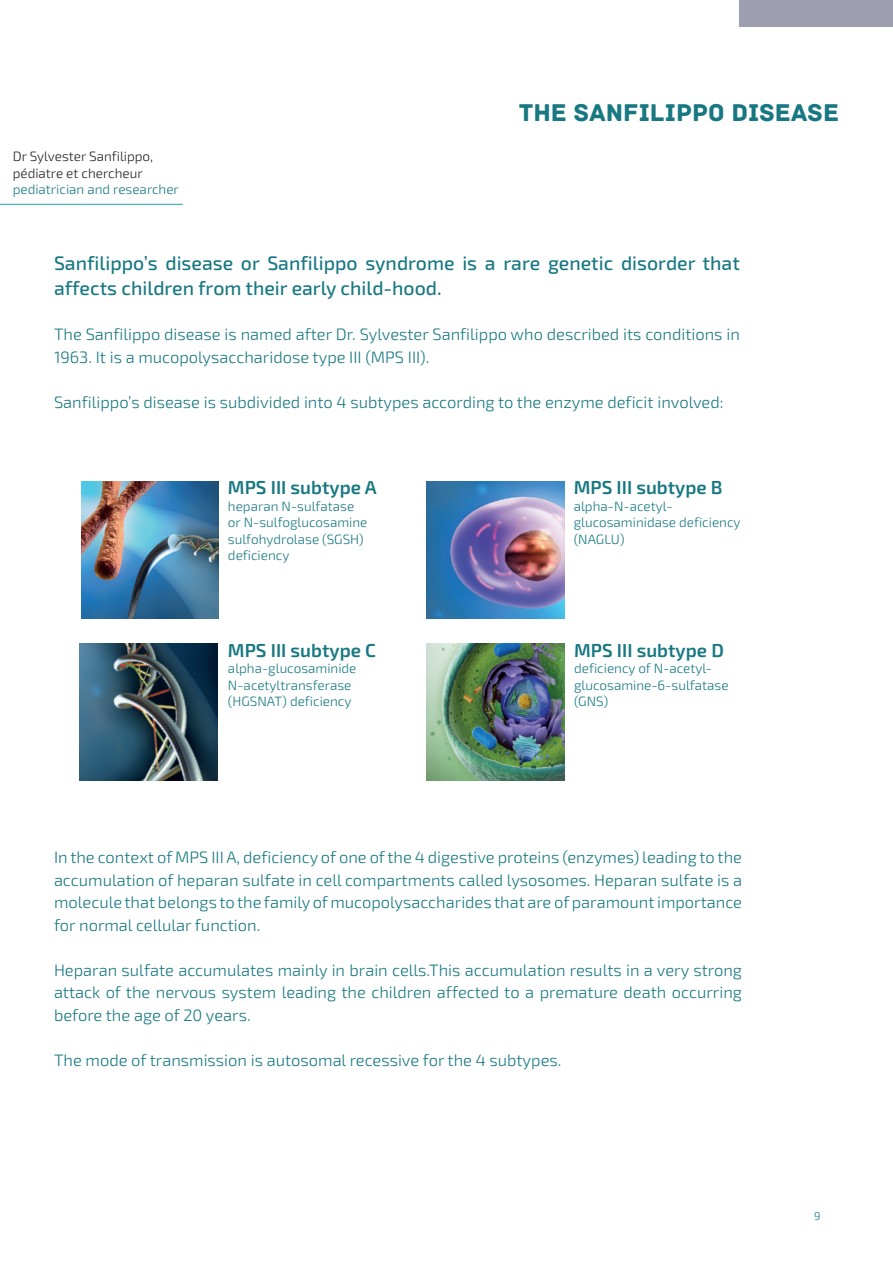
<style>
.page{position:relative;width:893px;height:1263px;background:#fff}
.page>*{position:absolute;margin:0;border:0;box-sizing:border-box;transform-origin:0 0}
.t1{font:25.5px "Archive";color:#187882}
.t2{font:500 19.5px/25.5px "Exo 2";color:#187882}
.t3{font:600 18.75px "Exo 2";color:#187882}
.t4{font:300 16.5px/22.5px "Exo 2";color:#187882;text-align:justify}
.t5{font:300 13.5px/16.5px "Exo 2";color:#187882}
.t6{font:300 13.5px/16.5px "Exo 2";color:#231f20}
.t7{font:300 11.25px "Exo 2";color:#187882}
</style>
<div class="page">
<img style="left:81px;top:481px;width:138px;height:138px">
<img style="left:427px;top:481px;width:138px;height:138px">
<img style="left:80px;top:643px;width:137px;height:138px">
<img style="left:427px;top:643px;width:138px;height:138px">
<div style="left:740px;top:0;width:153px;height:27px;background:#9d9fb1"></div>
<hr style="left:0;top:204px;width:183px;height:1px;background:#1baab8">
<p class="t6" style="left:13px;top:149px;width:142px">Dr Sylvester Sanfilippo, pédiatre et chercheur</p>
<p class="t5" style="left:13px;top:182px;width:168px">pediatrician and researcher</p>
<h1 class="t1" style="left:519px;top:98px;width:322px">THE SANFILIPPO DISEASE</h1>
<p class="t2" style="left:54px;top:251px;width:687px">Sanfilippo’s disease or Sanfilippo syndrome is a rare genetic disorder that affects children from their early child-hood.</p>
<p class="t4" style="left:54px;top:324px;width:687px">The Sanfilippo disease is named after Dr. Sylvester Sanfilippo who described its conditions in<br>1963. It is a mucopolysaccharidose type III (MPS III).</p>
<p class="t4" style="left:54px;top:391px;width:671px">Sanfilippo’s disease is subdivided into 4 subtypes according to the enzyme deficit involved:</p>
<p class="t3" style="left:228px;top:477px;width:150px">MPS III subtype A</p>
<p class="t5" style="left:228px;top:498px;width:141px">heparan N-sulfatase or N-sulfoglucosamine sulfohydrolase (SGSH) deficiency</p>
<p class="t3" style="left:228px;top:639px;width:150px">MPS III subtype C</p>
<p class="t5" style="left:228px;top:660px;width:130px">alpha-glucosaminide<br>N-acetyltransferase (HGSNAT) deficiency</p>
<p class="t3" style="left:574px;top:477px;width:150px">MPS III subtype B</p>
<p class="t5" style="left:574px;top:498px;width:168px">alpha-N-acetyl&shy;glucosaminidase deficiency (NAGLU)</p>
<p class="t3" style="left:574px;top:639px;width:151px">MPS III subtype D</p>
<p class="t5" style="left:574px;top:660px;width:156px">deficiency of N-acetyl&shy;glucosamine-6-sulfatase (GNS)</p>
<p class="t4" style="left:54px;top:846px;width:690px">In the context of MPS III A, deficiency of one of the 4 digestive proteins (enzymes) leading to the accumulation of heparan sulfate in cell compartments called lysosomes. Heparan sulfate is a molecule that belongs to the family of mucopolysaccharides that are of paramount importance for normal cellular function.</p>
<p class="t4" style="left:54px;top:959px;width:689px">Heparan sulfate accumulates mainly in brain cells.This accumulation results in a very strong attack of the nervous system leading the children affected to a premature death occurring before the age of 20 years.</p>
<p class="t4" style="left:54px;top:1049px;width:509px">The mode of transmission is autosomal recessive for the 4 subtypes.</p>
<p class="t7" style="left:814px;top:1209px;width:8px">9</p>
</div>
